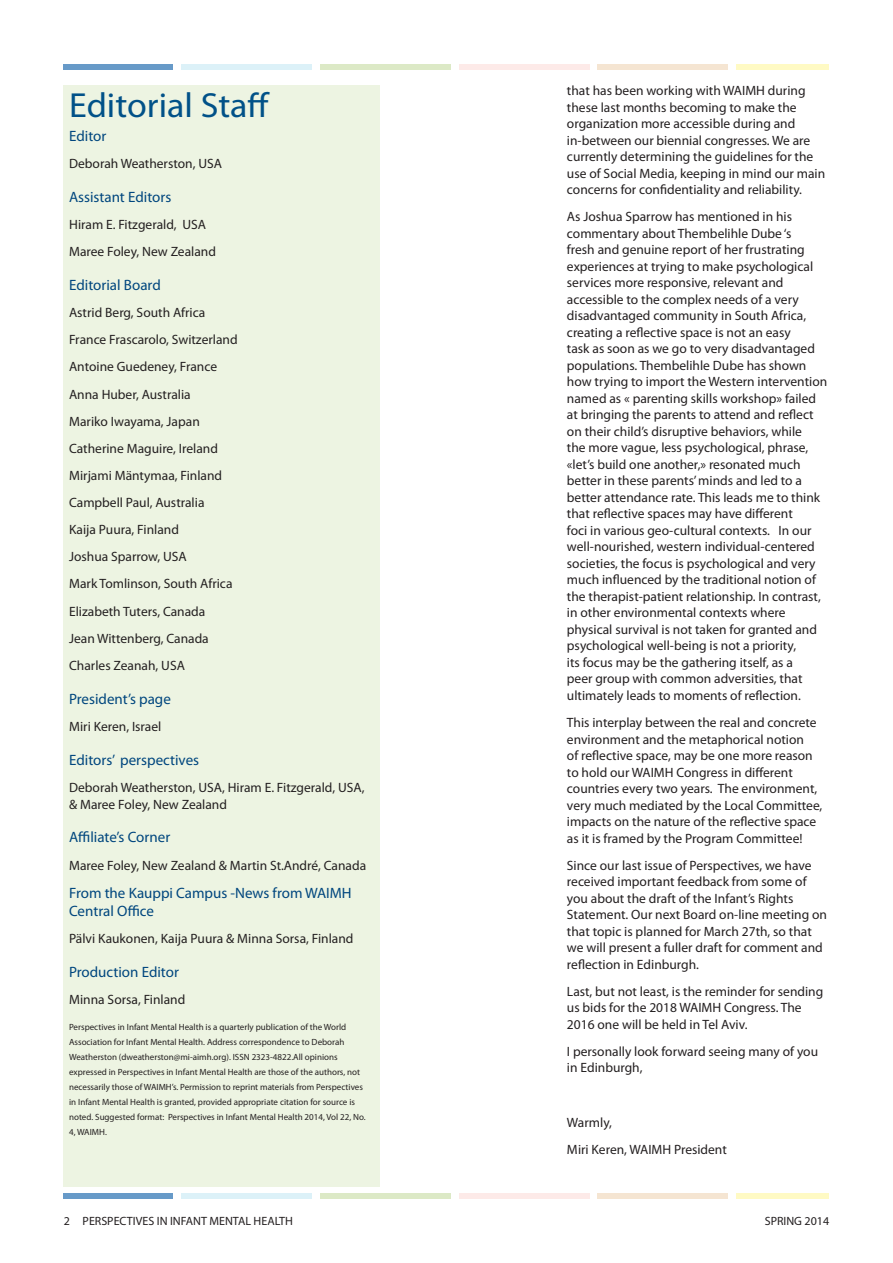
<style>
.page{position:relative;width:893px;height:1263px;background:#fff}
.page>*{position:absolute;margin:0;border:0;box-sizing:border-box;transform-origin:0 0}
.h_1{font:34.95px "Myriad Pro";color:#015188}
.h_3{font:15px "Myriad Pro";color:#00467e}
.cursive_body_text{font:15px/18px "Myriad Pro";color:#00467e}
.body_text{font:13.5px/16.5px "Myriad Pro";color:#231f20}
.cursive_body_text-2{font:13.5px/16.5px "Myriad Pro";color:#231f20}
.t1{font:12px "Myriad Pro";color:#231f20}
.body_text_6pt{font:9px/15px "Myriad Pro";color:#231f20}
</style>
<div class="page">
<div style="left:64px;top:64px;width:109px;height:5px;background:#679ac8"></div>
<div style="left:181px;top:64px;width:131px;height:5px;background:#dcf1f8"></div>
<div style="left:320px;top:64px;width:130px;height:5px;background:#dce9c6"></div>
<div style="left:459px;top:64px;width:130px;height:5px;background:#fdeae8"></div>
<div style="left:598px;top:64px;width:130px;height:5px;background:#f5e5d2"></div>
<div style="left:736px;top:64px;width:93px;height:5px;background:#fffac4"></div>
<div style="left:64px;top:1193px;width:109px;height:5px;background:#679ac8"></div>
<div style="left:181px;top:1193px;width:131px;height:5px;background:#dcf1f8"></div>
<div style="left:320px;top:1193px;width:130px;height:5px;background:#dce9c6"></div>
<div style="left:459px;top:1193px;width:130px;height:5px;background:#fdeae8"></div>
<div style="left:598px;top:1193px;width:130px;height:5px;background:#f5e5d2"></div>
<div style="left:736px;top:1193px;width:93px;height:5px;background:#fffac4"></div>
<div style="left:64px;top:85px;width:316px;height:1101px;background:#edf4e2"></div>
<p class="h_1" style="left:69px;top:84px;width:202px">Editorial Staff</p>
<p class="h_3" style="left:69px;top:126px;width:39px">Editor</p>
<p class="cursive_body_text-2" style="left:69px;top:155px;width:154px">Deborah Weatherston, USA</p>
<p class="h_3" style="left:69px;top:187px;width:104px">Assistant Editors</p>
<p class="cursive_body_text-2" style="left:69px;top:216px;width:138px">Hiram E. Fitzgerald, USA</p>
<p class="cursive_body_text-2" style="left:69px;top:243px;width:148px">Maree Foley, New Zealand</p>
<p class="h_3" style="left:69px;top:276px;width:93px">Editorial Board</p>
<p class="cursive_body_text-2" style="left:69px;top:304px;width:138px">Astrid Berg, South Africa</p>
<p class="cursive_body_text-2" style="left:69px;top:331px;width:170px">France Frascarolo, Switzerland</p>
<p class="cursive_body_text-2" style="left:69px;top:358px;width:150px">Antoine Guedeney, France</p>
<p class="cursive_body_text-2" style="left:69px;top:385px;width:123px">Anna Huber, Australia</p>
<p class="cursive_body_text-2" style="left:69px;top:413px;width:132px">Mariko Iwayama, Japan</p>
<p class="cursive_body_text-2" style="left:69px;top:440px;width:150px">Catherine Maguire, Ireland</p>
<p class="cursive_body_text-2" style="left:69px;top:467px;width:155px">Mirjami Mäntymaa, Finland</p>
<p class="cursive_body_text-2" style="left:69px;top:494px;width:137px">Campbell Paul, Australia</p>
<p class="cursive_body_text-2" style="left:69px;top:521px;width:111px">Kaija Puura, Finland</p>
<p class="cursive_body_text-2" style="left:69px;top:548px;width:119px">Joshua Sparrow, USA</p>
<p class="cursive_body_text-2" style="left:69px;top:575px;width:165px">Mark Tomlinson, South Africa</p>
<p class="cursive_body_text-2" style="left:69px;top:603px;width:138px">Elizabeth Tuters, Canada</p>
<p class="cursive_body_text-2" style="left:69px;top:630px;width:141px">Jean Wittenberg, Canada</p>
<p class="cursive_body_text-2" style="left:69px;top:657px;width:117px">Charles Zeanah, USA</p>
<p class="h_3" style="left:69px;top:689px;width:103px">President’s page</p>
<p class="cursive_body_text-2" style="left:69px;top:718px;width:94px">Miri Keren, Israel</p>
<p class="h_3" style="left:69px;top:751px;width:132px">Editors’ perspectives</p>
<p class="cursive_body_text-2" style="left:69px;top:779px;width:297px">Deborah Weatherston, USA, Hiram E. Fitzgerald, USA, &amp; Maree Foley, New Zealand</p>
<p class="h_3" style="left:69px;top:828px;width:103px">Affiliate’s Corner</p>
<p class="cursive_body_text-2" style="left:69px;top:857px;width:299px">Maree Foley, New Zealand &amp; Martin St.André, Canada</p>
<p class="cursive_body_text" style="left:69px;top:884px;width:284px">From the Kauppi Campus -News from WAIMH<br>Central Office</p>
<p class="cursive_body_text-2" style="left:69px;top:930px;width:286px">Pälvi Kaukonen, Kaija Puura &amp; Minna Sorsa, Finland</p>
<p class="h_3" style="left:69px;top:963px;width:111px">Production Editor</p>
<p class="cursive_body_text-2" style="left:69px;top:991px;width:118px">Minna Sorsa, Finland</p>
<p class="body_text_6pt" style="left:69px;top:1019px;width:298px">Perspectives in Infant Mental Health is a quarterly publication of the World Association for Infant Mental Health. Address correspondence to Deborah Weatherston (dweatherston@mi-aimh.org). ISSN 2323-4822.All opinions expressed in Perspectives in Infant Mental Health are those of the authors, not necessarily those of WAIMH’s. Permission to reprint materials from Perspectives in Infant Mental Health is granted, provided appropriate citation for source is noted. Suggested format: Perspectives in Infant Mental Health 2014, Vol 22, No.<br>4, WAIMH.</p>
<p class="body_text" style="left:567px;top:82px;width:260px">that has been working with WAIMH during these last months becoming to make the organization more accessible during and in-between our biennial congresses. We are currently determining the guidelines for the use of Social Media, keeping in mind our main concerns for confidentiality and reliability.</p>
<p class="body_text" style="left:567px;top:208px;width:262px">As Joshua Sparrow has mentioned in his commentary about Thembelihle Dube ‘s<br>fresh and genuine report of her frustrating experiences at trying to make psychological services more responsive, relevant and accessible to the complex needs of a very disadvantaged community in South Africa, creating a reflective space is not an easy<br>task as soon as we go to very disadvantaged populations. Thembelihle Dube has shown how trying to import the Western intervention named as « parenting skills workshop» failed at bringing the parents to attend and reflect on their child’s disruptive behaviors, while<br>the more vague, less psychological, phrase, «let’s build one another,» resonated much better in these parents’ minds and led to a better attendance rate. This leads me to think that reflective spaces may have different<br>foci in various geo-cultural contexts. In our well-nourished, western individual-centered societies, the focus is psychological and very much influenced by the traditional notion of the therapist-patient relationship. In contrast, in other environmental contexts where physical survival is not taken for granted and psychological well-being is not a priority,<br>its focus may be the gathering itself, as a<br>peer group with common adversities, that ultimately leads to moments of reflection.</p>
<p class="body_text" style="left:567px;top:714px;width:257px">This interplay between the real and concrete environment and the metaphorical notion<br>of reflective space, may be one more reason to hold our WAIMH Congress in different countries every two years. The environment, very much mediated by the Local Committee, impacts on the nature of the reflective space as it is framed by the Program Committee!</p>
<p class="body_text" style="left:567px;top:857px;width:262px">Since our last issue of Perspectives, we have received important feedback from some of you about the draft of the Infant’s Rights Statement. Our next Board on-line meeting on that topic is planned for March 27th, so that we will present a fuller draft for comment and reflection in Edinburgh.</p>
<p class="body_text" style="left:567px;top:983px;width:258px">Last, but not least, is the reminder for sending us bids for the 2018 WAIMH Congress. The<br>2016 one will be held in Tel Aviv.</p>
<p class="body_text" style="left:567px;top:1043px;width:253px">I personally look forward seeing many of you in Edinburgh,</p>
<p class="body_text" style="left:567px;top:1114px;width:47px">Warmly,</p>
<p class="body_text" style="left:567px;top:1141px;width:161px">Miri Keren, WAIMH President</p>
<p class="t1" style="left:64px;top:1213px;width:231px">2 PERSPECTIVES IN INFANT MENTAL HEALTH</p>
<p class="t1" style="left:765px;top:1213px;width:66px">SPRING 2014</p>
</div>
